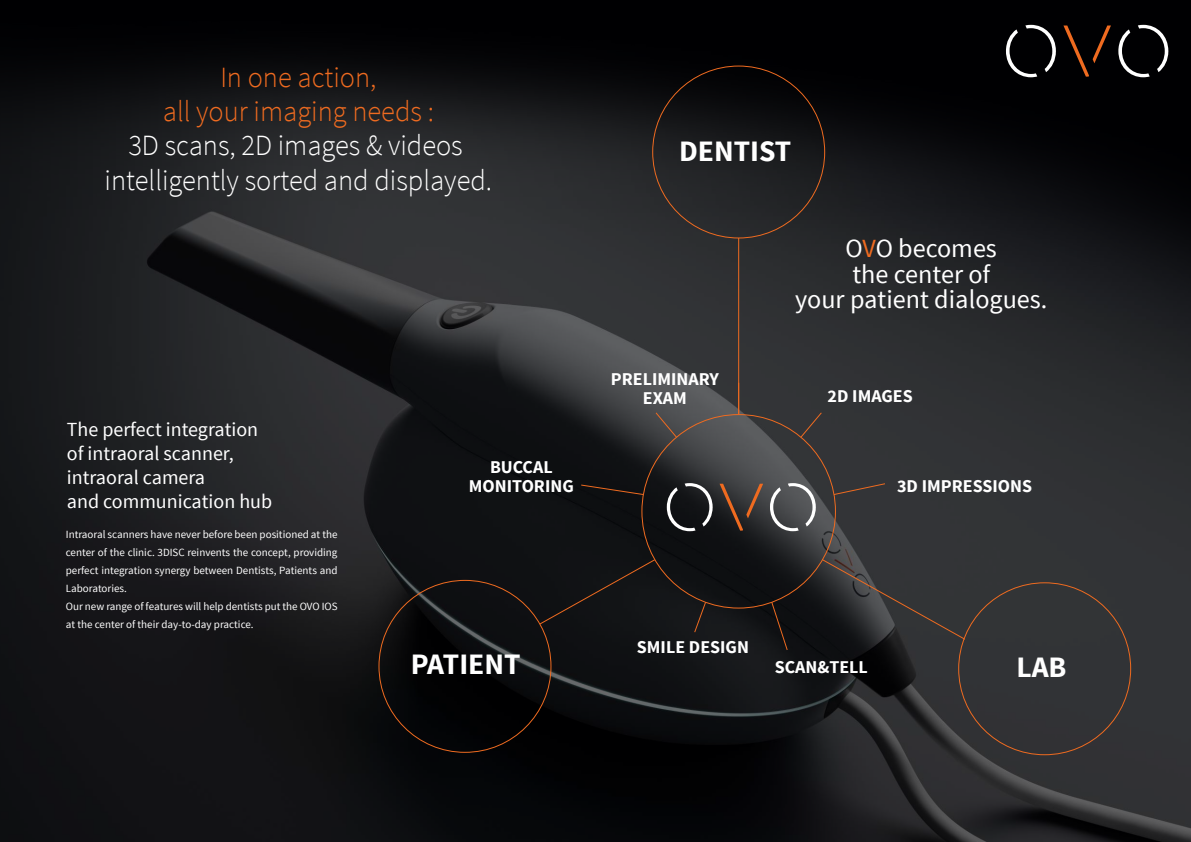
<style>
.page{position:relative;width:1191px;height:842px;background:#fff}
.page>*{position:absolute;margin:0;border:0;box-sizing:border-box;transform-origin:0 0}
.t1{font:700 29.6px "Source Sans Pro";color:#fff}
.t2{font:300 29.4px/34.1px "Source Sans Pro";color:#fff;text-align:center}
.t3{font:300 29.4px/34.1px "Source Sans Pro";color:#ef6b20;text-align:center}
.t4{font:26.2px/25.3px "Source Sans Pro";color:#fff;text-align:center}
.t5{font:20px/24px "Source Sans Pro";color:#fff}
.t6{font:700 18px/19px "Source Sans Pro";color:#fff;text-align:center}
.t7{font:11px/18px "Source Sans Pro";color:#fff}
.s1{color:#ef6b20}
</style>
<div class="page">
<img style="left:0;top:0;width:1191px;height:842px">
<hr style="left:738px;top:238px;width:1px;height:176px;background:#ef6b20">
<svg style="left:719px;top:484px;width:44px;height:47px;background:#45352d"></svg>
<svg style="left:667px;top:483px;width:46px;height:48px;background:#3c3d3f"></svg>
<svg style="left:770px;top:483px;width:46px;height:48px;background:#6a6c6e"></svg>
<hr style="left:738px;top:383px;width:1px;height:32px;background:#ef6b20">
<svg style="left:655px;top:412px;width:22px;height:26px"></svg>
<svg style="left:580px;top:484px;width:64px;height:11px"></svg>
<div style="left:539px;top:559px;width:117px;height:66px;background:#111315"></div>
<svg style="left:693px;top:601px;width:13px;height:32px"></svg>
<svg style="left:771px;top:601px;width:17px;height:50px"></svg>
<svg style="left:821px;top:559px;width:145px;height:81px;background:#343335"></svg>
<svg style="left:833px;top:483px;width:53px;height:12px"></svg>
<svg style="left:800px;top:412px;width:22px;height:26px"></svg>
<svg style="left:1063px;top:26px;width:48px;height:51px;background:#1e0d05"></svg>
<svg style="left:1006px;top:25px;width:50px;height:52px;background:#2d2d2e"></svg>
<svg style="left:1118px;top:25px;width:50px;height:52px;background:#2c2c2e"></svg>
<h2 class="t3" style="left:163px;top:61px;width:272px">In one action,<br>all your imaging needs :</h2>
<h2 class="t2" style="left:105px;top:129px;width:389px">3D scans, 2D images &amp; videos intelligently sorted and displayed.</h2>
<h3 class="t5" style="left:67px;top:418px;width:207px">The perfect integration of intraoral scanner, intraoral camera<br>and communication hub</h3>
<p class="t7" style="left:66px;top:526px;width:273px">Intraoral scanners have never before been positioned at the center of the clinic. 3DISC reinvents the concept, providing perfect integration synergy between Dentists, Patients and Laboratories.<br>Our new range of features will help dentists put the OVO IOS at the center of their day-to-day practice.</p>
<h3 class="t6" style="left:469px;top:458px;width:106px">BUCCAL<br>MONITORING</h3>
<h1 class="t1" style="left:679px;top:132px;width:114px">DENTIST</h1>
<h3 class="t6" style="left:611px;top:370px;width:109px">PRELIMINARY<br>EXAM</h3>
<h3 class="t4" style="left:795px;top:237px;width:254px">O<span class="s1">V</span>O becomes<br>the center of<br>your patient dialogues.</h3>
<h3 class="t6" style="left:827px;top:387px;width:87px">2D IMAGES</h3>
<h3 class="t6" style="left:897px;top:477px;width:136px">3D IMPRESSIONS</h3>
<h3 class="t6" style="left:637px;top:638px;width:113px">SMILE DESIGN</h3>
<h1 class="t1" style="left:411px;top:645px;width:111px">PATIENT</h1>
<h1 class="t1" style="left:1016px;top:648px;width:51px">LAB</h1>
<h3 class="t6" style="left:774px;top:658px;width:95px">SCAN&amp;TELL</h3>
</div>
